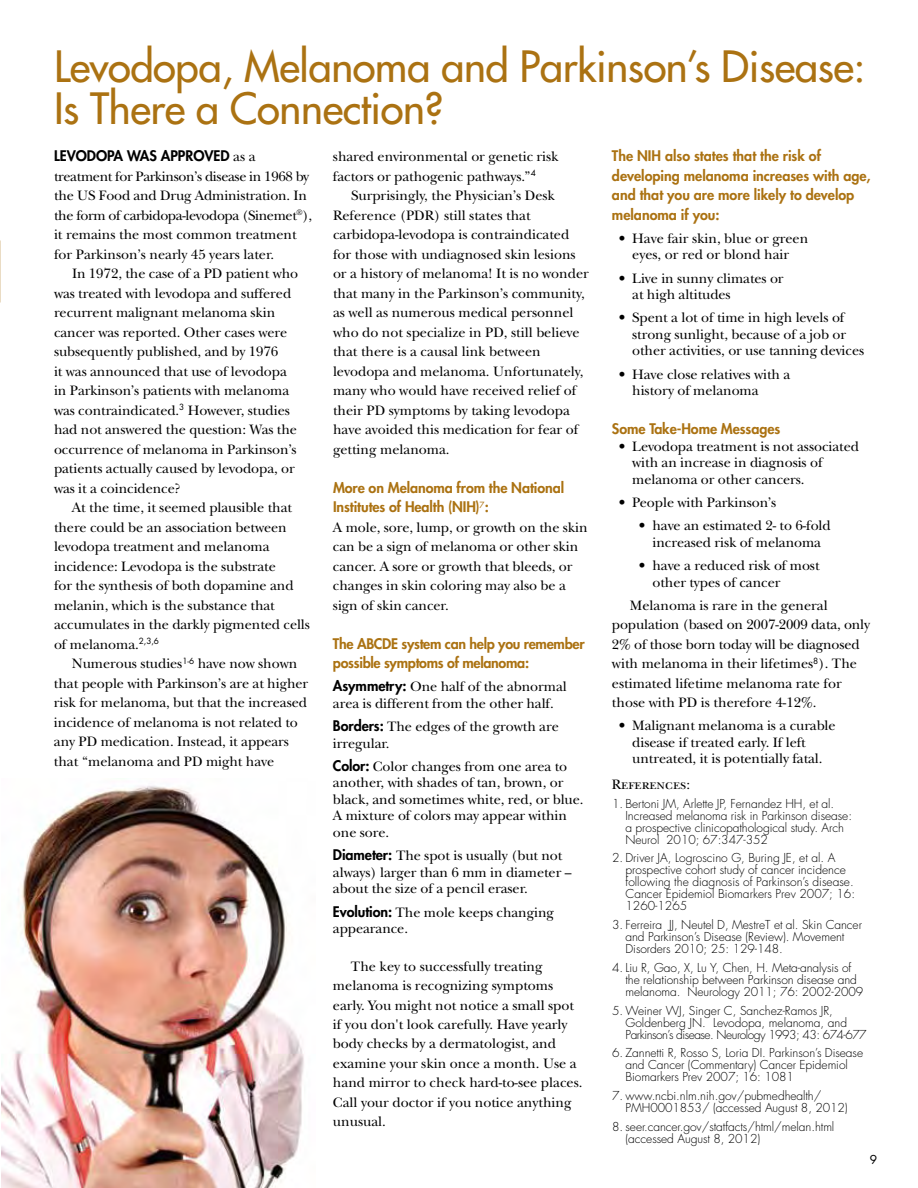
<style>
.page{position:relative;width:918px;height:1188px;background:#fff}
.page>*{position:absolute;margin:0;border:0;box-sizing:border-box;transform-origin:0 0}
.t1{font:500 42px/42px "Futura Std";letter-spacing:-.01em;color:#ab7212}
.t2{font:14.25px/19.5px "New Baskerville ITC Std";letter-spacing:-.005em;color:#000}
.t3{font:800 14.25px/19.5px "Futura Std";letter-spacing:-.005em;color:#ab7212}
.t4{font:800 14.25px "Futura Std";color:#000}
.t5{font:300 12px/12px "Futura Std";letter-spacing:-.005em;color:#000}
.t6{font:12px "Futura Std";color:#000}
.s1{font-family:"Futura Std";font-weight:800}
</style>
<div class="page">
<img style="left:2px;top:786px;width:302px;height:402px">
<img style="left:0;top:0;width:1px;height:255px">
<h1 class="t1" style="left:54px;top:46px;width:813px">Levodopa, Melanoma and Parkinson’s Disease:<br>Is There a Connection?</h1>
<p class="t4" style="left:54px;top:147px;width:24px">Levodopa</p>
<p class="t4" style="left:127px;top:147px;width:6px">was</p>
<p class="t4" style="left:161px;top:147px;width:10px">approv</p>
<p class="t2" style="left:54px;top:147px;width:260px;text-indent:160px"><span class="s1">ed</span> as a treatment for Parkinson’s disease in 1968 by the US Food and Drug Administration. In the form of carbidopa-levodopa (Sinemet<sup>®</sup>), it remains the most common treatment for Parkinson’s nearly 45 years later.</p>
<p class="t2" style="left:54px;top:264px;width:246px;text-indent:18px">In 1972, the case of a PD patient who was treated with levodopa and suffered recurrent malignant melanoma skin cancer was reported. Other cases were subsequently published, and by 1976<br>it was announced that use of levodopa in Parkinson’s patients with melanoma was contraindicated.<sup>3</sup> However, studies had not answered the question: Was the occurrence of melanoma in Parkinson’s patients actually caused by levodopa, or was it a coincidence?</p>
<p class="t2" style="left:54px;top:498px;width:258px;text-indent:18px">At the time, it seemed plausible that there could be an association between levodopa treatment and melanoma incidence: Levodopa is the substrate<br>for the synthesis of both dopamine and melanin, which is the substance that accumulates in the darkly pigmented cells of melanoma.<sup>2,3,6</sup></p>
<p class="t2" style="left:54px;top:654px;width:256px;text-indent:18px">Numerous studies<sup>1-6</sup> have now shown that people with Parkinson’s are at higher risk for melanoma, but that the increased incidence of melanoma is not related to any PD medication. Instead, it appears that “melanoma and PD might have</p>
<p class="t2" style="left:333px;top:147px;width:227px">shared environmental or genetic risk factors or pathogenic pathways.”<sup>4</sup></p>
<p class="t2" style="left:333px;top:186px;width:257px;text-indent:18px">Surprisingly, the Physician’s Desk Reference (PDR) still states that carbidopa-levodopa is contraindicated for those with undiagnosed skin lesions or a history of melanoma! It is no wonder that many in the Parkinson’s community, as well as numerous medical personnel who do not specialize in PD, still believe that there is a causal link between levodopa and melanoma. Unfortunately, many who would have received relief of their PD symptoms by taking levodopa have avoided this medication for fear of getting melanoma.</p>
<p class="t3" style="left:333px;top:478px;width:233px">More on Melanoma from the National<br>Institutes of Health (NIH)<sup>7</sup>:</p>
<p class="t2" style="left:333px;top:518px;width:256px">A mole, sore, lump, or growth on the skin can be a sign of melanoma or other skin cancer. A sore or growth that bleeds, or changes in skin coloring may also be a sign of skin cancer.</p>
<p class="t3" style="left:333px;top:634px;width:253px">The ABCDE system can help you remember possible symptoms of melanoma:</p>
<p class="t2" style="left:333px;top:679px;width:235px;line-height:16.5px"><span class="s1">Asymmetry:</span> One half of the abnormal area is different from the other half.</p>
<p class="t2" style="left:333px;top:719px;width:227px;line-height:16.5px"><span class="s1">Borders:</span> The edges of the growth are irregular.</p>
<p class="t2" style="left:333px;top:758px;width:252px;line-height:16.5px"><span class="s1">Color:</span> Color changes from one area to another, with shades of tan, brown, or black, and sometimes white, red, or blue.<br>A mixture of colors may appear within one sore.</p>
<p class="t2" style="left:333px;top:848px;width:240px;line-height:16.5px"><span class="s1">Diameter:</span> The spot is usually (but not always) larger than 6 mm in diameter -- about the size of a pencil eraser.</p>
<p class="t2" style="left:333px;top:904px;width:222px;line-height:16.5px"><span class="s1">Evolution:</span> The mole keeps changing appearance.</p>
<p class="t2" style="left:333px;top:956px;width:251px;text-indent:18px">The key to successfully treating melanoma is recognizing symptoms early. You might not notice a small spot if you don't look carefully. Have yearly body checks by a dermatologist, and examine your skin once a month. Use a hand mirror to check hard-to-see places.<br>Call your doctor if you notice anything unusual.</p>
<p class="t3" style="left:612px;top:146px;width:260px">The NIH also states that the risk of developing melanoma increases with age, and that you are more likely to develop melanoma if you:</p>
<p class="t2" style="left:619px;top:230px;width:191px;line-height:16.5px;text-align:center">• Have fair skin, blue or green eyes, or red or blond hair</p>
<p class="t2" style="left:632px;top:270px;width:153px;line-height:16.5px;text-indent:-13px">• Live in sunny climates or at high altitudes</p>
<p class="t2" style="left:632px;top:310px;width:233px;line-height:16.5px;text-indent:-13px">• Spent a lot of time in high levels of strong sunlight, because of a job or other activities, or use tanning devices</p>
<p class="t2" style="left:632px;top:366px;width:160px;line-height:16.5px;text-indent:-13px">• Have close relatives with a history of melanoma</p>
<p class="t3" style="left:612px;top:419px;width:170px">Some Take-Home Messages</p>
<p class="t2" style="left:632px;top:438px;width:228px;line-height:16.5px;text-indent:-13px">• Levodopa treatment is not associated with an increase in diagnosis of melanoma or other cancers.</p>
<p class="t2" style="left:619px;top:493px;width:159px">• People with Parkinson’s</p>
<p class="t2" style="left:639px;top:518px;width:193px;line-height:16.5px;text-align:center">• have an estimated 2- to 6-fold increased risk of melanoma</p>
<p class="t2" style="left:652px;top:557px;width:169px;line-height:16.5px;text-indent:-13px">• have a reduced risk of most other types of cancer</p>
<p class="t2" style="left:612px;top:596px;width:260px;text-indent:18px">Melanoma is rare in the general population (based on 2007-2009 data, only 2% of those born today will be diagnosed with melanoma in their lifetimes<sup>8</sup>). The estimated lifetime melanoma rate for those with PD is therefore 4-12%.</p>
<p class="t2" style="left:632px;top:718px;width:205px;line-height:16.5px;text-indent:-13px">• Malignant melanoma is a curable disease if treated early. If left untreated, it is potentially fatal.</p>
<p class="t2" style="left:612px;top:775px;width:80px">References:</p>
<p class="t5" style="left:626px;top:798px;width:228px;text-indent:-14px">1. Bertoni JM, Arlette JP, Fernandez HH, et al.<br>Increased melanoma risk in Parkinson disease: a prospective clinicopathological study. Arch Neurol 2010; 67:347-352</p>
<p class="t5" style="left:626px;top:852px;width:231px;text-indent:-14px">2. Driver JA, Logroscino G, Buring JE, et al. A prospective cohort study of cancer incidence following the diagnosis of Parkinson’s disease.<br>Cancer Epidemiol Biomarkers Prev 2007; 16:<br>1260-1265</p>
<p class="t5" style="left:626px;top:919px;width:238px;text-indent:-14px">3. Ferreira JJ, Neutel D, MestreT et al. Skin Cancer and Parkinson’s Disease (Review). Movement<br>Disorders 2010; 25: 129-148.</p>
<p class="t5" style="left:626px;top:962px;width:239px;text-indent:-14px">4. Liu R, Gao, X, Lu Y, Chen, H. Meta-analysis of the relationship between Parkinson disease and melanoma. Neurology 2011; 76: 2002-2009</p>
<p class="t5" style="left:626px;top:1005px;width:243px;text-indent:-14px">5. Weiner WJ, Singer C, Sanchez-Ramos JR,<br>Goldenberg JN. Levodopa, melanoma, and<br>Parkinson’s disease. Neurology 1993; 43: 674-677</p>
<p class="t5" style="left:626px;top:1047px;width:239px;text-indent:-14px">6. Zannetti R, Rosso S, Loria DI. Parkinson’s Disease and Cancer (Commentary) Cancer Epidemiol<br>Biomarkers Prev 2007; 16: 1081</p>
<p class="t5" style="left:626px;top:1090px;width:224px;text-indent:-14px">7. www.ncbi.nlm.nih.gov/pubmedhealth/<br>PMH0001853/ (accessed August 8, 2012)</p>
<p class="t5" style="left:626px;top:1121px;width:210px;text-indent:-14px">8. seer.cancer.gov/statfacts/html/melan.html (accessed August 8, 2012)</p>
<p class="t6" style="left:870px;top:1152px;width:9px">9</p>
</div>
